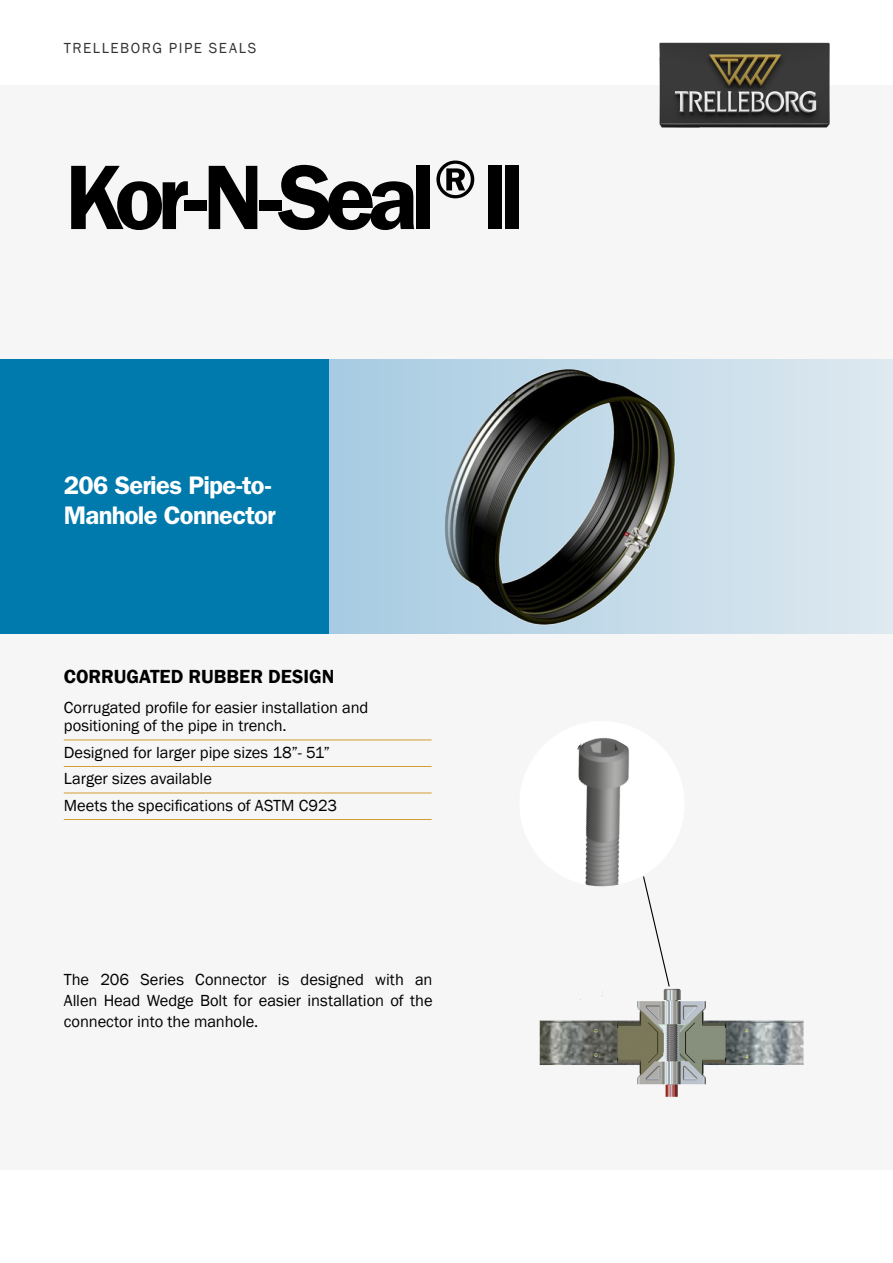
<style>
.page{position:relative;width:893px;height:1263px;background:#fff}
.page>*{position:absolute;margin:0;border:0;box-sizing:border-box;transform-origin:0 0}
.t1{font:600 94.8px "Franklin Gothic";letter-spacing:-.085em;color:#000}
.t2{font:600 25.5px/30px "ITC Franklin Gothic Std";letter-spacing:-.03em;color:#fff}
.t3{font:600 19.5px "Franklin Gothic";color:#000}
.t4{font:16.5px/26.5px "Franklin Gothic";letter-spacing:-.005em;color:#000}
.t5{font:15px "Franklin Gothic";letter-spacing:.1em;color:#000}
</style>
<div class="page">
<div style="left:0;top:85px;width:893px;height:1084px;background:#f6f6f6"></div>
<svg style="left:329px;top:359px;width:564px;height:275px;background:#c5dbe9"></svg>
<img style="left:438px;top:360px;width:252px;height:272px">
<hr style="left:64px;top:740px;width:368px;height:1px;background:#d39d2f">
<hr style="left:64px;top:766px;width:368px;height:1px;background:#d39d2f">
<hr style="left:64px;top:793px;width:368px;height:1px;background:#d39d2f">
<hr style="left:64px;top:819px;width:368px;height:1px;background:#d39d2f">
<img style="left:659px;top:42px;width:171px;height:86px">
<div style="left:0;top:359px;width:329px;height:275px;background:#007aac"></div>
<img style="left:539px;top:988px;width:265px;height:109px">
<svg style="left:577px;top:738px;width:93px;height:249px"></svg>
<p class="t5" style="left:64px;top:39px;width:194px">TRELLEBORG PIPE SEALS</p>
<h1 class="t1" style="left:65px;top:139px;width:461px">Kor-N-Seal<sup>®</sup> ll</h1>
<h2 class="t2" style="left:64px;top:470px;width:214px">206 Series Pipe-to-<br>Manhole Connector</h2>
<p class="t3" style="left:64px;top:664px;width:272px">CORRUGATED RUBBER DESIGN</p>
<p class="t4" style="left:64px;top:699px;width:306px;line-height:18px">Corrugated profile for easier installation and positioning of the pipe in trench.</p>
<p class="t4" style="left:64px;top:739px;width:275px">Designed for larger pipe sizes 18”- 51”<br>Larger sizes available<br>Meets the specifications of ASTM C923</p>
<p class="t4" style="left:64px;top:970px;width:370px;line-height:21px;text-align:justify">The 206 Series Connector is designed with an Allen Head Wedge Bolt for easier installation of the connector into the manhole.</p>
</div>
